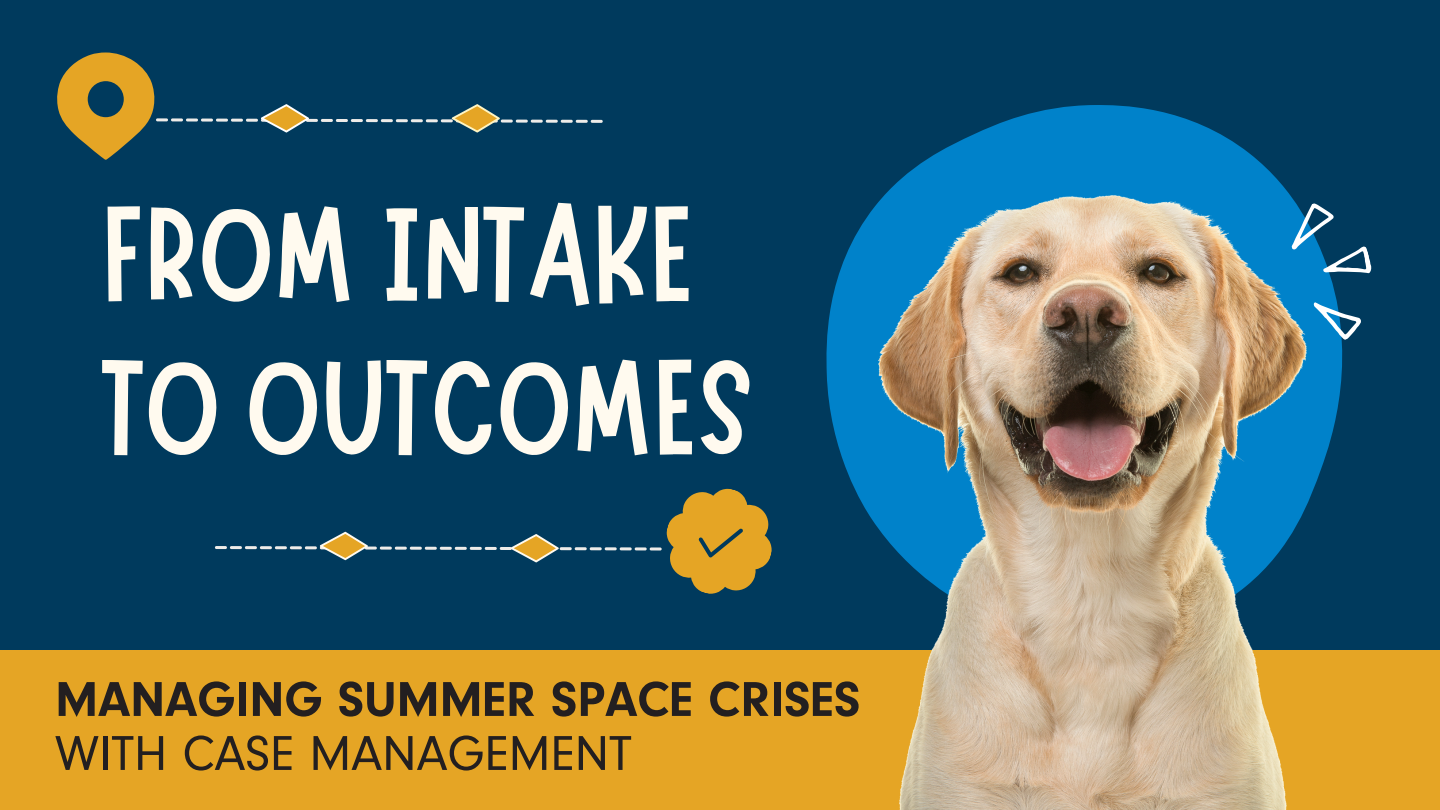
<style>
.page{position:relative;width:1440px;height:810px;background:#003a5d}
.page>*{position:absolute;margin:0;border:0;box-sizing:border-box;transform-origin:0 0}
.t1{font:136.2px "Marykate";color:#fffaef}
.t2{font:700 50.7px "Neuzeit Gro";color:#231f20}
.t3{font:50.7px "Neuzeit Gro";color:#231f20}
</style>
<div class="page">
<svg style="left:824px;top:105px;width:538px;height:546px"></svg>
<svg style="left:215px;top:488px;width:557px;height:106px"></svg>
<div style="left:0;top:651px;width:1440px;height:159px;background:#e5a525"></div>
<img style="left:879px;top:196px;width:427px;height:614px">
<svg style="left:1313px;top:292px;width:49px;height:54px"></svg>
<svg style="left:1282px;top:199px;width:90px;height:86px"></svg>
<svg style="left:57px;top:53px;width:546px;height:107px"></svg>
<p class="t1" style="left:102px;top:166px;width:593px">FROM INTAKE</p>
<p class="t1" style="left:102px;top:319px;width:655px">TO OUTCOMES</p>
<p class="t2" style="left:55px;top:682px;width:807px">MANAGING SUMMER SPACE CRISES</p>
<p class="t3" style="left:55px;top:736px;width:578px">WITH CASE MANAGEMENT</p>
</div>
